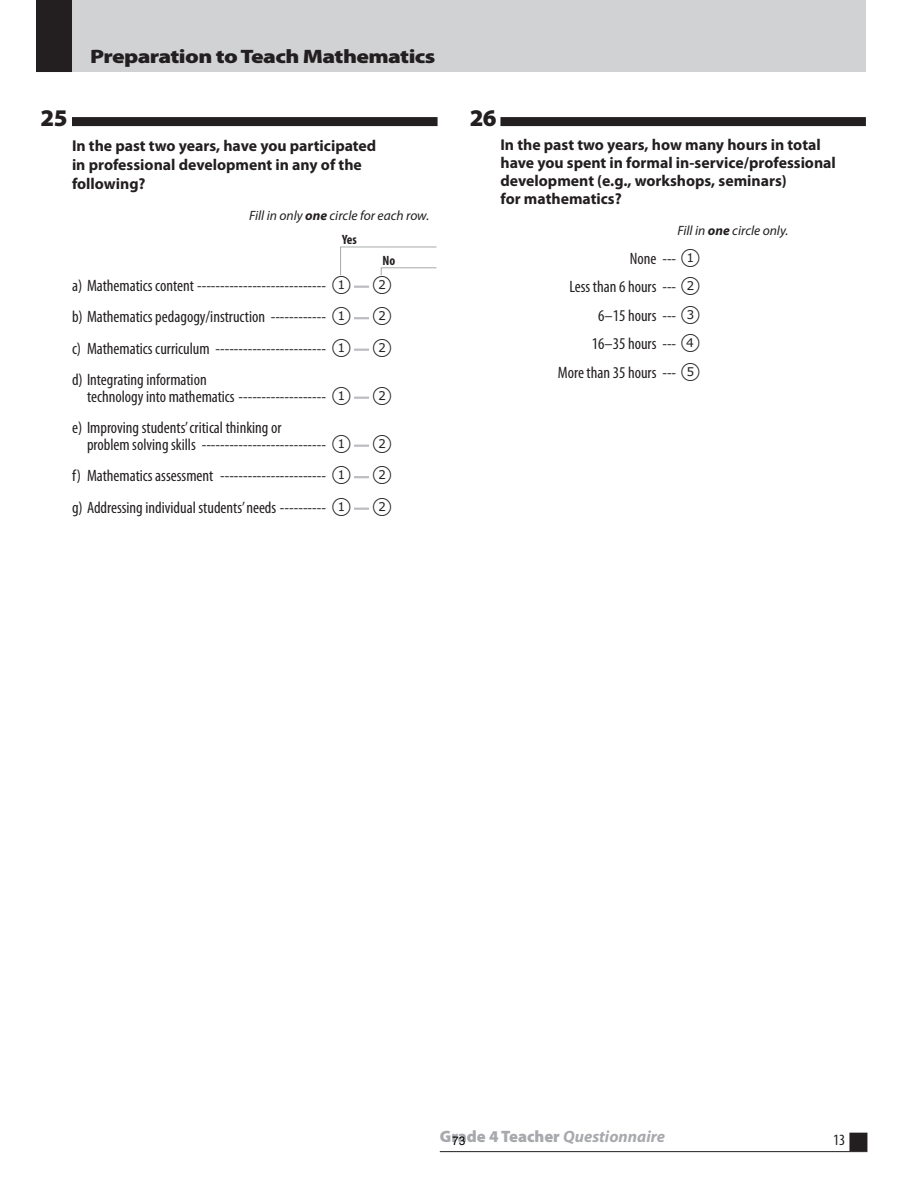
<style>
.page{position:relative;width:918px;height:1188px;background:#fff}
.page>*{position:absolute;margin:0;border:0;box-sizing:border-box;transform-origin:0 0}
.t1{font:900 24px "Myriad Pro";color:#231f20}
.t2{font:22.5px "TIMSS options";color:#231f20}
.t3{font:900 19.5px "Myriad Pro";letter-spacing:-.025em;color:#231f20;scale:1.2 1}
.t4{font:condensed 16.5px/16.5px "Myriad Pro";color:#231f20}
.t5{font:900 16.5px "Myriad Pro";color:#a8a9ad}
.t6{font:700 15.75px/18px "Myriad Pro";color:#231f20}
.t7{font:condensed 15.75px "Myriad Pro";color:#231f20}
.t8{font:italic 13.5px "Myriad Pro";color:#231f20}
.t9{font:700 condensed 13.5px "Myriad Pro";color:#231f20}
.t10{font:12px "Arial";color:#000}
.s1{font-weight:700}
.s2{font-family:"TIMSS options";font-stretch:normal;font-size:22.5px}
.s3{font-weight:700;font-style:italic}
</style>
<div class="page">
<div style="left:850px;top:1133px;width:17px;height:17px;background:#231f20"></div>
<div style="left:849px;top:1133px;width:18px;height:18px;border:2px solid #231f20"></div>
<hr style="left:440px;top:1151px;width:427px;height:1px;background:#231f20">
<div style="left:36px;top:0;width:830px;height:72px;background:#d1d2d4"></div>
<div style="left:36px;top:0;width:36px;height:72px;background:#231f20"></div>
<div style="left:72px;top:117px;width:366px;height:9px;background:#231f20"></div>
<svg style="left:354px;top:286px;width:15px;height:2px"></svg>
<svg style="left:354px;top:317px;width:15px;height:2px"></svg>
<svg style="left:354px;top:349px;width:15px;height:2px"></svg>
<svg style="left:354px;top:397px;width:15px;height:2px"></svg>
<svg style="left:354px;top:445px;width:15px;height:2px"></svg>
<svg style="left:354px;top:476px;width:15px;height:2px"></svg>
<svg style="left:354px;top:508px;width:15px;height:2px"></svg>
<svg style="left:340px;top:246px;width:97px;height:30px"></svg>
<div style="left:500px;top:117px;width:366px;height:9px;background:#231f20"></div>
<p class="t1" style="left:41px;top:104px;width:28px">25</p>
<h2 class="t3" style="left:90px;top:46px;width:289px">Preparation to Teach Mathematics</h2>
<p class="t6" style="left:72px;top:136px;width:306px;line-height:18.9px">In the past two years, have you participated in professional development in any of the following?</p>
<p class="t8" style="left:249px;top:208px;width:182px">Fill in only <span class="s1">one</span> circle for each row.</p>
<p class="t9" style="left:342px;top:232px;width:16px">Yes</p>
<p class="t9" style="left:383px;top:253px;width:14px">No</p>
<p class="t4" style="left:72px;top:277px;width:256px">a) Mathematics content ----------------------------</p>
<p class="t2" style="left:333px;top:273px;width:20px">1</p>
<p class="t2" style="left:373px;top:273px;width:20px">2</p>
<p class="t4" style="left:72px;top:309px;width:256px">b) Mathematics pedagogy/instruction ------------</p>
<p class="t2" style="left:333px;top:304px;width:20px">1</p>
<p class="t2" style="left:373px;top:304px;width:20px">2</p>
<p class="t4" style="left:72px;top:340px;width:256px">c) Mathematics curriculum ------------------------</p>
<p class="t2" style="left:333px;top:336px;width:20px">1</p>
<p class="t2" style="left:373px;top:336px;width:20px">2</p>
<p class="t4" style="left:87px;top:372px;width:241px;text-indent:-15px">d) Integrating information<br>technology into mathematics -------------------</p>
<p class="t2" style="left:333px;top:384px;width:20px">1</p>
<p class="t2" style="left:373px;top:384px;width:20px">2</p>
<p class="t4" style="left:87px;top:420px;width:241px;text-indent:-15px">e) Improving students’ critical thinking or problem solving skills ---------------------------</p>
<p class="t2" style="left:333px;top:432px;width:20px">1</p>
<p class="t2" style="left:373px;top:432px;width:20px">2</p>
<p class="t4" style="left:72px;top:468px;width:256px">f) Mathematics assessment -----------------------</p>
<p class="t2" style="left:333px;top:463px;width:20px">1</p>
<p class="t2" style="left:373px;top:463px;width:20px">2</p>
<p class="t4" style="left:72px;top:499px;width:256px">g) Addressing individual students’ needs ----------</p>
<p class="t2" style="left:333px;top:495px;width:20px">1</p>
<p class="t2" style="left:373px;top:495px;width:20px">2</p>
<p class="t1" style="left:470px;top:104px;width:28px">26</p>
<p class="t6" style="left:500px;top:136px;width:337px">In the past two years, how many hours in total have you spent in formal in-service/professional development (e.g., workshops, seminars)<br>for mathematics?</p>
<p class="t8" style="left:677px;top:224px;width:112px">Fill in <span class="s1">one</span> circle only.</p>
<p class="t4" style="left:630px;top:251px;width:72px">None --- <span class="s2">1</span></p>
<p class="t4" style="left:569px;top:279px;width:133px">Less than 6 hours --- <span class="s2">2</span></p>
<p class="t4" style="left:598px;top:308px;width:104px">6–15 hours --- <span class="s2">3</span></p>
<p class="t4" style="left:592px;top:336px;width:110px">16–35 hours --- <span class="s2">4</span></p>
<p class="t4" style="left:558px;top:365px;width:144px">More than 35 hours --- <span class="s2">5</span></p>
<p class="t5" style="left:440px;top:1127px;width:227px">Grade 4 Teacher <span class="s3">Questionnaire</span></p>
<p class="t7" style="left:833px;top:1131px;width:14px">13</p>
<p class="t10" style="left:452px;top:1133px;width:15px">73</p>
</div>
